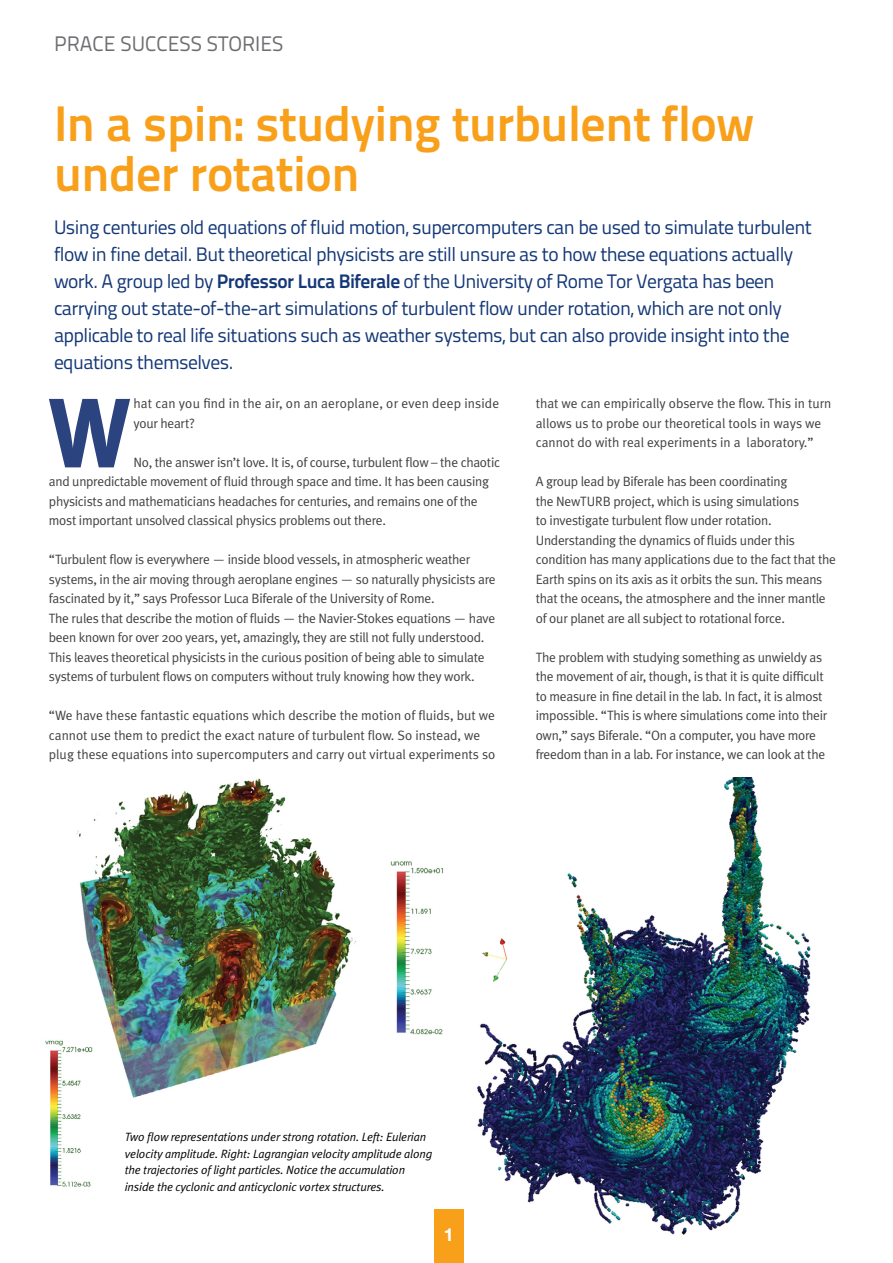
<style>
.page{position:relative;width:893px;height:1263px;background:#fff}
.page>*{position:absolute;margin:0;border:0;box-sizing:border-box;transform-origin:0 0}
.t1{font:700 97.65px "Meta Plus";color:#2b4480}
.t2{font:49.95px/49.9px "Titillium Text 25 L 800 wt";letter-spacing:-.01em;color:#f9a01b}
.t3{font:21px "Titillium Text 25 L 400 wt";color:#6d6e71}
.t4{font:19.5px/27px "Titillium Text 25 L 400 wt";letter-spacing:-.03em;color:#133777}
.t5{font:700 18px "Helvetica Neue";color:#fff}
.t6{font:13.5px/19.5px "Meta Plus Normal";letter-spacing:-.02em;color:#414042}
.t7{font:13.5px/19.5px "Meta Plus Normal";color:#414042}
.t8{font:13.5px/19.5px "Meta Plus Normal";letter-spacing:.01em;color:#414042}
.t9{font:italic 12px/16.5px "Meta Plus Normal";letter-spacing:-.01em;color:#000}
.s1{font-family:"Titillium Text 25 L 800 wt"}
</style>
<div class="page">
<div style="left:434px;top:1209px;width:29px;height:54px;background:#f9a01b"></div>
<img style="left:477px;top:778px;width:334px;height:457px">
<img style="left:76px;top:778px;width:280px;height:320px">
<img style="left:45px;top:1032px;width:66px;height:155px">
<img style="left:390px;top:861px;width:53px;height:174px">
<img style="left:477px;top:930px;width:41px;height:61px">
<h3 class="t3" style="left:54px;top:28px;width:91px">PRACE succe</h3>
<h3 class="t3" style="left:180px;top:28px;width:105px">ss stor ies</h3>
<h2 class="t2" style="left:54px;top:95px;width:701px">In a spin: studying turbulent flow under rotation</h2>
<p class="t4" style="left:54px;top:212px;width:759px">Using centuries old equations of fluid motion, supercomputers can be used to simulate turbulent flow in fine detail. But theoretical physicists are still unsure as to how these equations actually work. A group led by <span class="s1">Professor Luca Biferale</span> of the University of Rome Tor Vergata has been carrying out state-of-the-art simulations of turbulent flow under rotation, which are not only applicable to real life situations such as weather systems, but can also provide insight into the equations themselves.</p>
<p class="t7" style="left:536px;top:394px;width:297px">that we can empirically observe the flow. This in turn allows us to probe our theoretical tools in ways we cannot do with real experiments in a laboratory.”</p>
<p class="t6" style="left:536px;top:472px;width:302px">A group lead by Biferale has been coordinating<br>the NewTURB project, which is using simulations<br>to investigate turbulent flow under rotation.<br>Understanding the dynamics of fluids under this condition has many applications due to the fact that the Earth spins on its axis as it orbits the sun. This means that the oceans, the atmosphere and the inner mantle of our planet are all subject to rotational force.</p>
<p class="t6" style="left:536px;top:647px;width:293px">The problem with studying something as unwieldy as the movement of air, though, is that it is quite difficult to measure in fine detail in the lab. In fact, it is almost impossible. “This is where simulations come into their own,” says Biferale. “On a computer, you have more freedom than in a lab. For instance, we can look at the</p>
<h1 class="t1" style="left:48px;top:376px;width:85px">W</h1>
<p class="t8" style="left:133px;top:394px;width:367px">hat can you find in the air, on an aeroplane, or even deep inside your heart?</p>
<p class="t6" style="left:49px;top:452px;width:453px;text-indent:84px">No, the answer isn’t love. It is, of course, turbulent flow – the chaotic and unpredictable movement of fluid through space and time. It has been causing physicists and mathematicians headaches for centuries, and remains one of the most important unsolved classical physics problems out there.</p>
<p class="t6" style="left:49px;top:550px;width:448px">“Turbulent flow is everywhere — inside blood vessels, in atmospheric weather systems, in the air moving through aeroplane engines — so naturally physicists are fascinated by it,” says Professor Luca Biferale of the University of Rome.<br>The rules that describe the motion of fluids — the Navier-Stokes equations — have been known for over 200 years, yet, amazingly, they are still not fully understood.<br>This leaves theoretical physicists in the curious position of being able to simulate systems of turbulent flows on computers without truly knowing how they work.</p>
<p class="t7" style="left:49px;top:706px;width:448px">“We have these fantastic equations which describe the motion of fluids, but we cannot use them to predict the exact nature of turbulent flow. So instead, we plug these equations into supercomputers and carry out virtual experiments so</p>
<p class="t9" style="left:125px;top:1129px;width:309px">Two flow representations under strong rotation. Left: Eulerian velocity amplitude. Right: Lagrangian velocity amplitude along the trajectories of light particles. Notice the accumulation inside the cyclonic and anticyclonic vortex structures.</p>
<h3 class="t5" style="left:444px;top:1221px;width:12px">1</h3>
</div>
